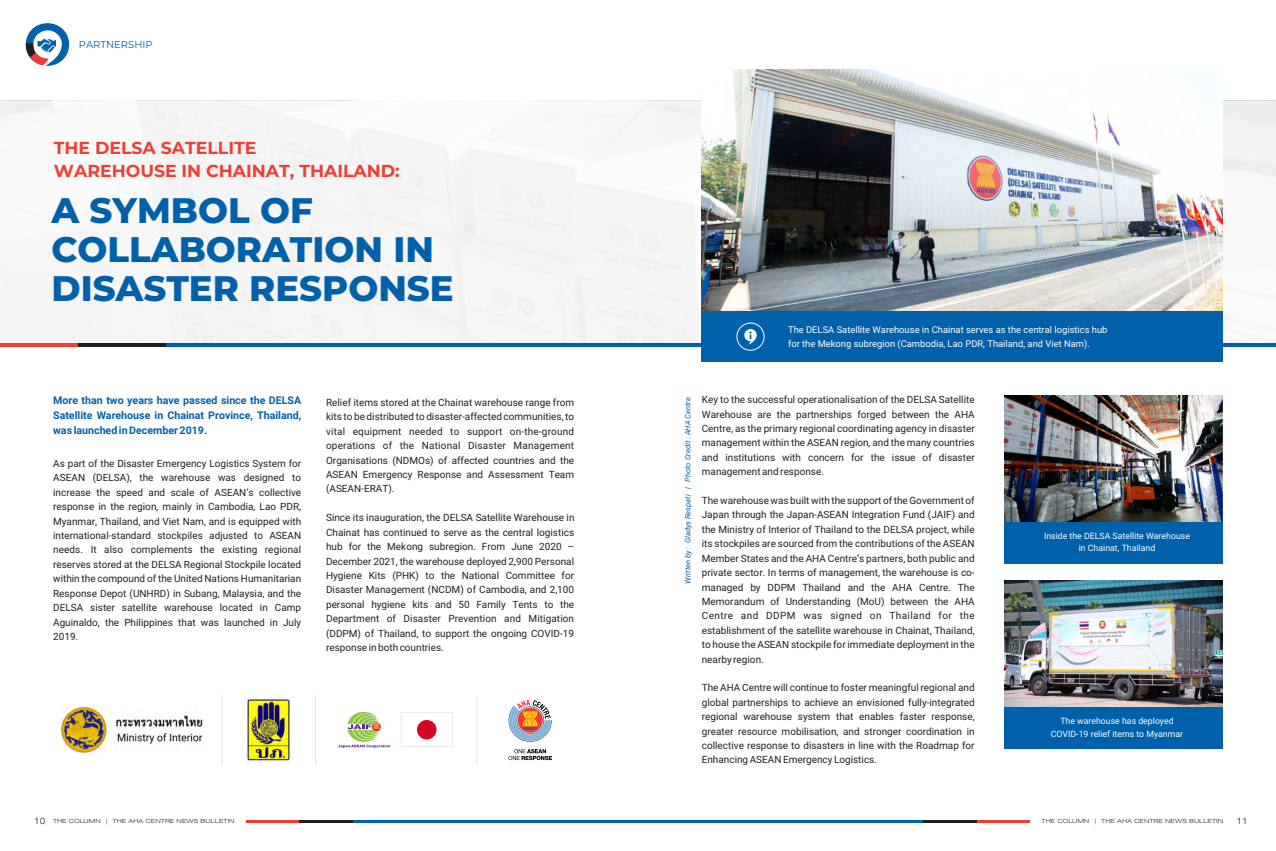
<style>
.page{position:relative;width:1276px;height:851px;background:#fff}
.page>*{position:absolute;margin:0;border:0;box-sizing:border-box;transform-origin:0 0}
.t1{font:800 35.38px/39.1px "Montserrat";color:#0060a9}
.t2{font:700 17.38px/23.9px "Montserrat";color:#ef3e33}
.t3{font:700 10.62px/15.2px "Roboto";color:#0060a9;text-align:justify}
.t4{font:10px/14.4px "Roboto";color:#231f20;text-align:justify}
.t5{font:10px "Montserrat";color:#0060a9}
.t6{font:9.38px/13.5px "Roboto";color:#fff}
.t7{font:8.75px/12.6px "Roboto";color:#fff;text-align:center}
.t8{font:300 expanded 8.75px "Swiss 721 BT";color:#231f20}
.t9{font:italic 7.5px "Roboto";color:#0060a9}
.t10{font:300 expanded 5.62px "Swiss 721 BT";color:#231f20;scale:1.16 1}
.s1{font-size:8.75px}
</style>
<div class="page">
<hr style="left:976px;top:820px;width:54px;height:2px;background:#ef3e33">
<hr style="left:923px;top:820px;width:53px;height:2px;background:#231f20">
<hr style="left:638px;top:820px;width:285px;height:2px;background:#0060a9">
<hr style="left:246px;top:820px;width:53px;height:2px;background:#ef3e33">
<hr style="left:299px;top:820px;width:54px;height:2px;background:#231f20">
<hr style="left:353px;top:820px;width:285px;height:2px;background:#0060a9">
<svg style="left:26px;top:23px;width:43px;height:43px"></svg>
<div style="left:0;top:101px;width:1276px;height:242px;background:#f5f5f5"></div>
<hr style="left:0;top:343px;width:78px;height:3px;background:#ef3e33">
<hr style="left:78px;top:343px;width:88px;height:3px;background:#231f20">
<hr style="left:166px;top:343px;width:148px;height:3px;background:#0060a9">
<hr style="left:314px;top:343px;width:962px;height:3px;background:#0060a9">
<img style="left:702px;top:70px;width:520px;height:241px">
<div style="left:702px;top:311px;width:520px;height:50px;background:#0060a9"></div>
<div style="left:736px;top:323px;width:28px;height:27px;border:1px solid #fff;border-radius:50%"></div>
<svg style="left:744px;top:329px;width:13px;height:15px"></svg>
<svg style="left:338px;top:712px;width:52px;height:35px"></svg>
<svg style="left:401px;top:712px;width:52px;height:34px"></svg>
<div style="left:417px;top:719px;width:19px;height:20px;background:#d80027;border-radius:50%"></div>
<img style="left:62px;top:707px;width:141px;height:45px">
<img style="left:246px;top:697px;width:44px;height:65px">
<svg style="left:508px;top:699px;width:44px;height:42px"></svg>
<svg style="left:508px;top:749px;width:44px;height:11px"></svg>
<hr style="left:222px;top:695px;width:1px;height:69px;background:#e6e7e8">
<hr style="left:315px;top:695px;width:1px;height:69px;background:#e6e7e8">
<hr style="left:476px;top:695px;width:1px;height:69px;background:#e6e7e8">
<img style="left:1004px;top:395px;width:218px;height:127px">
<div style="left:1004px;top:522px;width:218px;height:41px;background:#0060a9"></div>
<img style="left:1004px;top:580px;width:218px;height:127px">
<div style="left:1004px;top:707px;width:218px;height:41px;background:#0060a9"></div>
<p class="t5" style="left:79px;top:38px;width:75px">PARTNERSHIP</p>
<h2 class="t2" style="left:54px;top:135px;width:347px">THE DELSA SATELLITE<br>WAREHOUSE IN CHAINAT, THAILAND:</h2>
<h1 class="t1" style="left:51px;top:191px;width:404px">A SYMBOL OF<br>COLLABORATION IN<br>DISASTER RESPONSE</h1>
<p class="t3" style="left:53px;top:393px;width:250px">More than two years have passed since the DELSA Satellite Warehouse in Chainat Province, Thailand, was launched in December 2019.</p>
<p class="t4" style="left:53px;top:457px;width:250px">As part of the Disaster Emergency Logistics System for ASEAN (DELSA), the warehouse was designed to increase the speed and scale of ASEAN’s collective response in the region, mainly in Cambodia, Lao PDR, Myanmar, Thailand, and Viet Nam, and is equipped with international-standard stockpiles adjusted to ASEAN needs. It also complements the existing regional reserves stored at the DELSA Regional Stockpile located within the compound of the United Nations Humanitarian Response Depot (UNHRD) in Subang, Malaysia, and the DELSA sister satellite warehouse located in Camp Aguinaldo, the Philippines that was launched in July 2019.</p>
<p class="t4" style="left:326px;top:396px;width:250px">Relief items stored at the Chainat warehouse range from kits to be distributed to disaster-affected communities, to vital equipment needed to support on-the-ground operations of the National Disaster Management Organisations (NDMOs) of affected countries and the ASEAN Emergency Response and Assessment Team (ASEAN-ERAT).</p>
<p class="t4" style="left:326px;top:511px;width:250px">Since its inauguration, the DELSA Satellite Warehouse in Chainat has continued to serve as the central logistics hub for the Mekong subregion. From June 2020 – December 2021, the warehouse deployed 2,900 Personal Hygiene Kits (PHK) to the National Committee for Disaster Management (NCDM) of Cambodia, and 2,100 personal hygiene kits and 50 Family Tents to the Department of Disaster Prevention and Mitigation (DDPM) of Thailand, to support the ongoing COVID-19 response in both countries.</p>
<p class="t10" style="left:34px;top:818px;width:174px"><span class="s1">10</span> THE COLUMN | THE AHA CENTRE NEWS BULLETIN</p>
<p class="t6" style="left:788px;top:324px;width:321px">The DELSA Satellite Warehouse in Chainat serves as the central logistics hub for the Mekong subregion (Cambodia, Lao PDR, Thailand, and Viet Nam).</p>
<p class="t9" style="left:685px;top:583px;width:188px;rotate:-90deg">Written by : Gladys Respati | Photo Credit : AHA Centre</p>
<p class="t4" style="left:702px;top:393px;width:274px">Key to the successful operationalisation of the DELSA Satellite Warehouse are the partnerships forged between the AHA Centre, as the primary regional coordinating agency in disaster management within the ASEAN region, and the many countries and institutions with concern for the issue of disaster management and response.</p>
<p class="t4" style="left:702px;top:494px;width:274px">The warehouse was built with the support of the Government of Japan through the Japan-ASEAN Integration Fund (JAIF) and the Ministry of Interior of Thailand to the DELSA project, while its stockpiles are sourced from the contributions of the ASEAN Member States and the AHA Centre’s partners, both public and private sector. In terms of management, the warehouse is co&shy;managed by DDPM Thailand and the AHA Centre. The Memorandum of Understanding (MoU) between the AHA Centre and DDPM was signed on Thailand for the establishment of the satellite warehouse in Chainat, Thailand, to house the ASEAN stockpile for immediate deployment in the nearby region.</p>
<p class="t4" style="left:702px;top:681px;width:274px">The AHA Centre will continue to foster meaningful regional and global partnerships to achieve an envisioned fully-integrated regional warehouse system that enables faster response, greater resource mobilisation, and stronger coordination in collective response to disasters in line with the Roadmap for Enhancing ASEAN Emergency Logistics.</p>
<p class="t7" style="left:1044px;top:530px;width:147px">Inside the DELSA Satellite Warehouse in Chainat, Thailand</p>
<p class="t7" style="left:1051px;top:715px;width:134px">The warehouse has deployed<br>COVID-19 relief items to Myanmar</p>
<p class="t10" style="left:1041px;top:818px;width:158px">THE COLUMN | THE AHA CENTRE NEWS BULLETIN</p>
<p class="t8" style="left:1236px;top:817px;width:13px">11</p>
</div>
